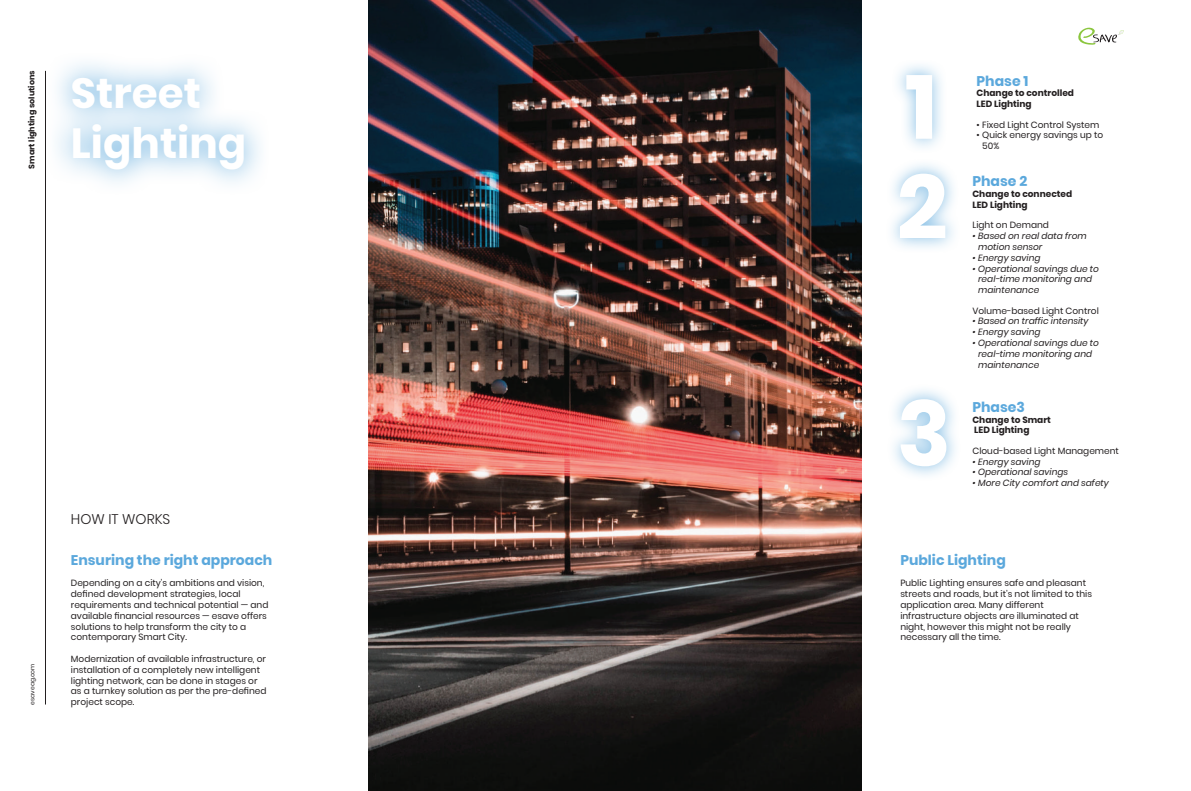
<style>
.page{position:relative;width:1191px;height:791px;background:#fff}
.page>*{position:absolute;margin:0;border:0;box-sizing:border-box;transform-origin:0 0}
.t1{font:700 90.1px "Poppins";color:#fff}
.t2{font:700 42px/50.4px "Poppins";color:#fff}
.t3{font:700 14px "Poppins";color:#5ba8dc}
.t4{font:300 14px "Poppins";color:#231f20}
.t5{font:9px/10.8px "Poppins";color:#231f20}
.t6{font:italic 9px/10.8px "Poppins";color:#231f20}
.t7{font:700 9px/10.8px "Poppins";color:#231f20}
.t8{font:700 8px "Poppins";color:#231f20}
.t9{font:6px "Poppins";color:#231f20}
</style>
<div class="page">
<hr style="left:45px;top:71px;width:1px;height:633px;background:#231f20">
<svg style="left:1078px;top:28px;width:46px;height:17px"></svg>
<svg style="left:57px;top:63px;width:203px;height:121px"></svg>
<div style="left:890px;top:59px;width:58px;height:96px;background:#5ba8dc;opacity:.75"></div>
<div style="left:884px;top:158px;width:77px;height:96px;background:#5ba8dc;opacity:.75"></div>
<div style="left:885px;top:384px;width:76px;height:98px;background:#5ba8dc;opacity:.75"></div>
<img style="left:369px;top:0;width:492px;height:791px">
<p class="t8" style="left:27px;top:169px;width:100px;rotate:-90deg">Smart lighting solutions</p>
<p class="t9" style="left:29px;top:704px;width:42px;rotate:-90deg">esaveag.com</p>
<h2 class="t2" style="left:71px;top:68px;width:177px">Street<br>Lighting</h2>
<h1 class="t1" style="left:905px;top:55px;width:34px">1</h1>
<h3 class="t3" style="left:976px;top:73px;width:53px">Phase 1</h3>
<p class="t7" style="left:976px;top:88px;width:99px">Change to controlled<br>LED Lighting</p>
<p class="t5" style="left:976px;top:119px;width:124px">• Fixed Light Control System</p>
<p class="t5" style="left:982px;top:130px;width:122px;text-indent:-6px">• Quick energy savings up to<br>50%</p>
<h1 class="t1" style="left:897px;top:155px;width:52px">2</h1>
<h3 class="t3" style="left:972px;top:173px;width:56px">Phase 2</h3>
<p class="t7" style="left:972px;top:189px;width:101px">Change to connected<br>LED Lighting</p>
<p class="t5" style="left:972px;top:220px;width:78px">Light on Demand</p>
<p class="t6" style="left:978px;top:231px;width:110px;text-indent:-6px">• Based on real data from motion sensor</p>
<p class="t6" style="left:972px;top:252px;width:70px">• Energy saving</p>
<p class="t6" style="left:978px;top:263px;width:122px;text-indent:-6px">• Operational savings due to real-time monitoring and maintenance</p>
<p class="t5" style="left:972px;top:305px;width:128px">Volume-based Light Control</p>
<p class="t6" style="left:972px;top:316px;width:118px">• Based on traffic intensity</p>
<p class="t6" style="left:972px;top:327px;width:70px">• Energy saving</p>
<p class="t6" style="left:978px;top:337px;width:122px;text-indent:-6px">• Operational savings due to real-time monitoring and maintenance</p>
<h3 class="t4" style="left:71px;top:511px;width:101px">HOW IT WORKS</h3>
<h3 class="t3" style="left:71px;top:552px;width:203px">Ensuring the right approach</h3>
<p class="t5" style="left:71px;top:578px;width:199px">Depending on a city’s ambitions and vision, defined development strategies, local requirements and technical potential — and available financial resources — esave offers solutions to help transform the city to a contemporary Smart City.</p>
<p class="t5" style="left:71px;top:653px;width:197px">Modernization of available infrastructure, or installation of a completely new intelligent lighting network, can be done in stages or as a turnkey solution as per the pre-defined project scope.</p>
<h1 class="t1" style="left:897px;top:382px;width:56px">3</h1>
<h3 class="t3" style="left:972px;top:399px;width:54px">Phase3</h3>
<p class="t7" style="left:972px;top:414px;width:80px">Change to Smart<br>LED Lighting</p>
<p class="t5" style="left:972px;top:445px;width:148px">Cloud-based Light Management</p>
<p class="t6" style="left:972px;top:456px;width:70px">• Energy saving</p>
<p class="t6" style="left:972px;top:467px;width:97px">• Operational savings</p>
<p class="t6" style="left:972px;top:478px;width:138px">• More City comfort and safety</p>
<h3 class="t3" style="left:900px;top:552px;width:107px">Public Lighting</h3>
<p class="t5" style="left:900px;top:578px;width:193px">Public Lighting ensures safe and pleasant streets and roads, but it’s not limited to this application area. Many different infrastructure objects are illuminated at night, however this might not be really necessary all the time.</p>
</div>
